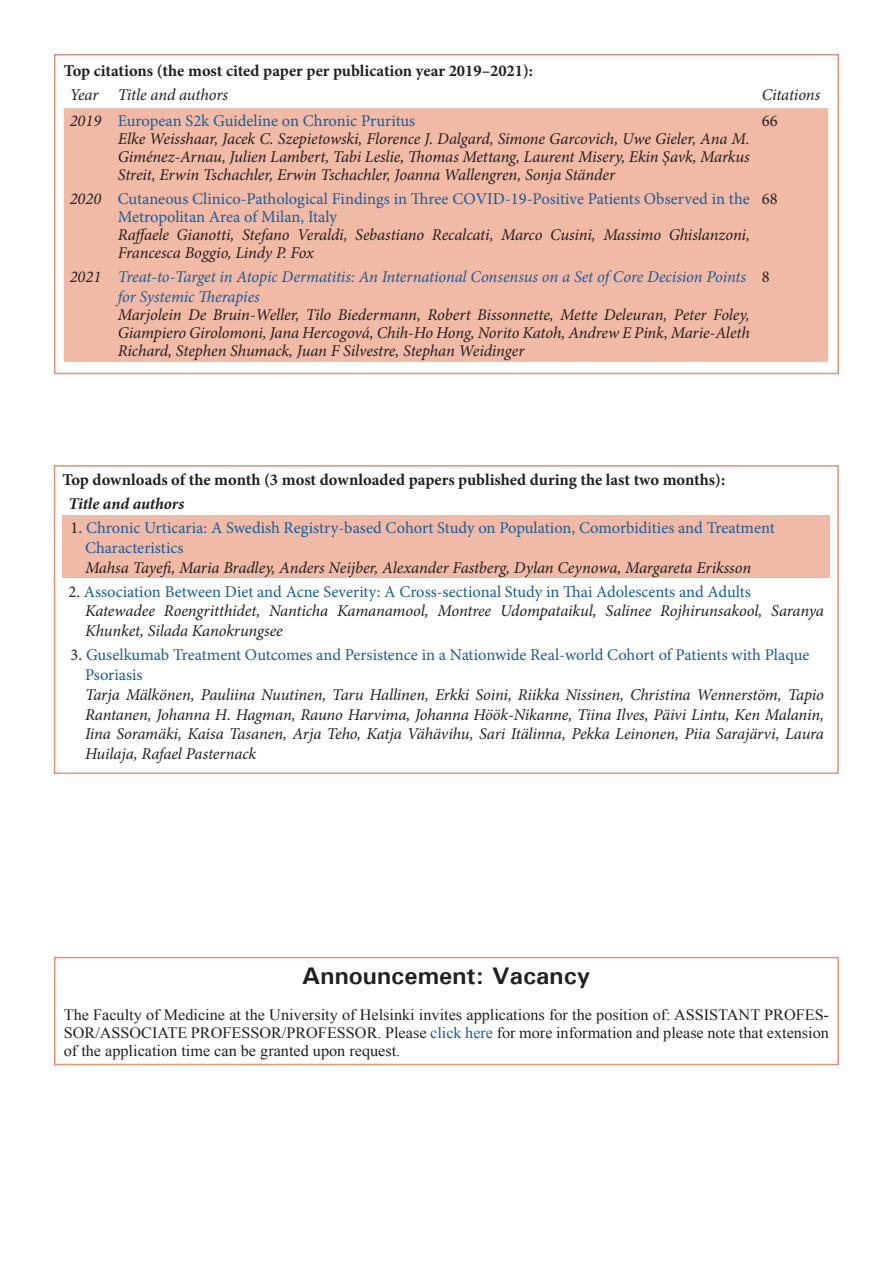
<style>
.page{position:relative;width:893px;height:1263px;background:#fff}
.page>*{position:absolute;margin:0;border:0;box-sizing:border-box;transform-origin:0 0}
.t1{font:700 24px "Univers";color:#231f20}
.t2{font:italic 16.5px/18px "Minion Pro";letter-spacing:-.01em;color:#231f20}
.t3{font:16.5px/19.8px "Minion Pro";color:#175d9e}
.t4{font:700 16.5px "Minion Pro";color:#231f20}
.t5{font:italic 16.5px/19.8px "Minion Pro";letter-spacing:-.01em;color:#175d9e}
.t6{font:italic 700 16.5px "Minion Pro";letter-spacing:-.005em;color:#231f20}
.t7{font:16.5px "Minion Pro";color:#231f20}
.t8{font:15.75px/18px "Times New Roman";color:#231f20;text-align:justify}
.s1{font-style:normal;color:#175d9e}
.s2{font-style:italic;color:#231f20}
.s3{color:#231f20}
.s4{font-style:normal}
.s5{color:#175d9e}
</style>
<div class="page">
<div style="left:64px;top:108px;width:764px;height:254px;background:#f0baa6"></div>
<div style="left:54px;top:54px;width:785px;height:320px;border:2px solid #e59279"></div>
<div style="left:54px;top:957px;width:785px;height:108px;border:2px solid #e59279"></div>
<div style="left:63px;top:515px;width:767px;height:63px;background:#f0baa6"></div>
<div style="left:54px;top:465px;width:785px;height:309px;border:2px solid #e59279"></div>
<p class="t4" style="left:64px;top:59px;width:471px">Top citations (the most cited paper per publication year 2019–2021):</p>
<p class="t2" style="left:70px;top:85px;width:160px">Year Title and authors</p>
<p class="t2" style="left:762px;top:85px;width:60px">Citations</p>
<p class="t2" style="left:118px;top:112px;width:633px;text-indent:-48px">2019 <span class="s1">European S2k Guideline on Chronic Pruritus<br></span>Elke Weisshaar, Jacek C. Szepietowski, Florence J. Dalgard, Simone Garcovich, Uwe Gieler, Ana M.<br>Giménez-Arnau, Julien Lambert, Tabi Leslie, Thomas Mettang, Laurent Misery, Ekin Şavk, Markus Streit, Erwin Tschachler, Erwin Tschachler, Joanna Wallengren, Sonja Ständer</p>
<p class="t7" style="left:762px;top:110px;width:17px">66</p>
<p class="t3" style="left:118px;top:190px;width:633px;line-height:18px;text-indent:-48px"><span class="s2">2020</span> Cutaneous Clinico-Pathological Findings in Three COVID-19-Positive Patients Observed in the<br>Metropolitan Area of Milan, Italy</p>
<p class="t2" style="left:118px;top:226px;width:634px">Raffaele Gianotti, Stefano Veraldi, Sebastiano Recalcati, Marco Cusini, Massimo Ghislanzoni,<br>Francesca Boggio, Lindy P. Fox</p>
<p class="t7" style="left:762px;top:188px;width:17px">68</p>
<p class="t5" style="left:118px;top:267px;width:630px;text-indent:-48px"><span class="s3">2021</span> Treat-to-Target in Atopic Dermatitis: An International Consensus on a Set of Core Decision Points for Systemic Therapies</p>
<p class="t2" style="left:118px;top:306px;width:633px;text-align:justify">Marjolein De Bruin-Weller, Tilo Biedermann, Robert Bissonnette, Mette Deleuran, Peter Foley, Giampiero Girolomoni, Jana Hercogová, Chih-Ho Hong, Norito Katoh, Andrew E Pink, Marie-Aleth Richard, Stephen Shumack, Juan F Silvestre, Stephan Weidinger</p>
<p class="t7" style="left:762px;top:266px;width:9px">8</p>
<p class="t4" style="left:63px;top:468px;width:664px">Top downloads of the month (3 most downloaded papers published during the last two months):</p>
<p class="t6" style="left:69px;top:492px;width:117px">Title and authors</p>
<p class="t3" style="left:85px;top:518px;width:691px;text-indent:-14px"><span class="s3">1.</span> Chronic Urticaria: A Swedish Registry-based Cohort Study on Population, Comorbidities and Treatment<br>Characteristics</p>
<p class="t2" style="left:85px;top:558px;width:668px">Mahsa Tayefi, Maria Bradley, Anders Neijber, Alexander Fastberg, Dylan Ceynowa, Margareta Eriksson</p>
<p class="t2" style="left:85px;top:581px;width:740px;line-height:19.8px;text-indent:-16px"><span class="s4">2.</span> <span class="s1">Association Between Diet and Acne Severity: A Cross-sectional Study in Thai Adolescents and Adults<br></span>Katewadee Roengritthidet, Nanticha Kamanamool, Montree Udompataikul, Salinee Rojhirunsakool, Saranya<br>Khunket, Silada Kanokrungsee</p>
<p class="t3" style="left:85px;top:645px;width:726px;text-indent:-14px"><span class="s3">3.</span> Guselkumab Treatment Outcomes and Persistence in a Nationwide Real-world Cohort of Patients with Plaque<br>Psoriasis</p>
<p class="t2" style="left:85px;top:684px;width:740px;line-height:19.8px;text-align:justify">Tarja Mälkönen, Pauliina Nuutinen, Taru Hallinen, Erkki Soini, Riikka Nissinen, Christina Wennerstöm, Tapio Rantanen, Johanna H. Hagman, Rauno Harvima, Johanna Höök-Nikanne, Tiina Ilves, Päivi Lintu, Ken Malanin, Iina Soramäki, Kaisa Tasanen, Arja Teho, Katja Vähävihu, Sari Itälinna, Pekka Leinonen, Piia Sarajärvi, Laura Huilaja, Rafael Pasternack</p>
<h1 class="t1" style="left:302px;top:960px;width:290px">Announcement: Vacancy</h1>
<p class="t8" style="left:64px;top:1005px;width:767px">The Faculty of Medicine at the University of Helsinki invites applications for the position of: ASSISTANT PROFES-SOR/ASSOCIATE PROFESSOR/PROFESSOR. Please <span class="s5">click here</span> for more information and please note that extension of the application time can be granted upon request.</p>
</div>
